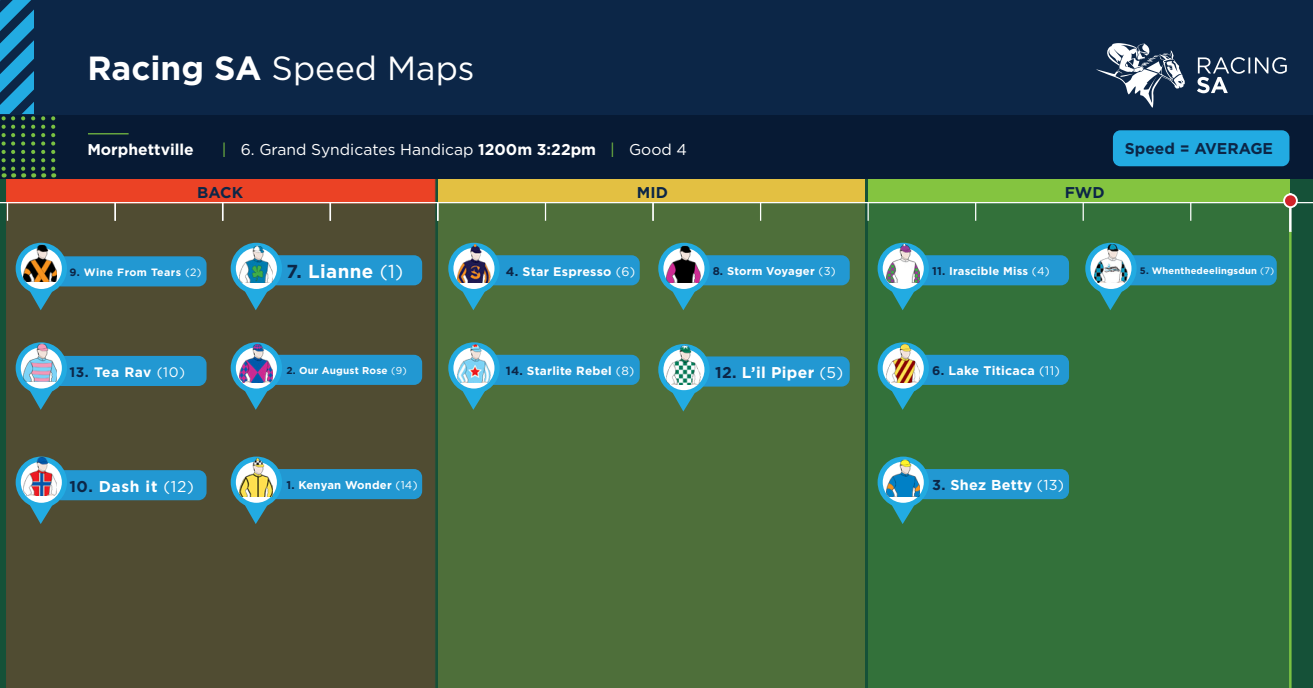
<style>
.page{position:relative;width:1313px;height:688px;background:#fff}
.page>*{position:absolute;margin:0;border:0;box-sizing:border-box;transform-origin:0 0}
.t1{font:33.5px "Gotham HTF";color:#fff}
.t2{font:700 18.75px "Gotham HTF";letter-spacing:.02em;color:#fff}
.t3{font:15.62px "Gotham";color:#fff}
.t4{font:700 15.62px "Gotham HTF";color:#fff}
.t5{font:700 15.62px "Gotham HTF";color:#0c2647}
.t6{font:700 15.62px "Gotham HTF";letter-spacing:.02em;color:#fff}
.t7{font:700 14.38px "Gotham HTF";letter-spacing:.02em;color:#fff}
.t8{font:700 13.75px "Gotham HTF";letter-spacing:.04em;color:#fff}
.t9{font:700 12.5px "Gotham HTF";letter-spacing:.02em;color:#fff}
.t10{font:700 11.88px "Gotham HTF";letter-spacing:.02em;color:#fff}
.t11{font:700 11.25px "Gotham HTF";letter-spacing:.02em;color:#fff}
.t12{font:700 10.62px "Gotham HTF";letter-spacing:.04em;color:#fff}
.t13{font:700 10px "Gotham HTF";letter-spacing:.02em;color:#fff}
.t14{font:700 9.38px "Gotham HTF";letter-spacing:.02em;color:#fff}
.s1{font-weight:700}
.s2{font-family:"Gotham HTF";color:#79c142}
.s3{font-family:"Gotham HTF"}
.s4{font-family:"Gotham HTF";font-weight:700}
.s5{color:#0c2647}
.s6{font-family:"Gotham";font-weight:400}
</style>
<div class="page">
<div style="left:0;top:149px;width:1312px;height:539px;background:#155138"></div>
<div style="left:6px;top:203px;width:429px;height:485px;background:#504c32"></div>
<div style="left:6px;top:178px;width:429px;height:25px;background:#eb4225;border:1px solid #eb3e26"></div>
<div style="left:438px;top:178px;width:426px;height:25px;background:#e3c042"></div>
<div style="left:868px;top:178px;width:422px;height:25px;background:#84c440"></div>
<div style="left:438px;top:203px;width:426px;height:485px;background:#4e6f3a"></div>
<div style="left:868px;top:200px;width:422px;height:488px;background:#33713a"></div>
<div style="left:0;top:0;width:1312px;height:178px;background:#0c2647"></div>
<hr style="left:0;top:202px;width:1312px;height:1px;background:#fff">
<div style="left:0;top:115px;width:1312px;height:63px;background:#071a34"></div>
<svg style="left:545px;top:203px;width:1px;height:18px"></svg>
<hr style="left:88px;top:133px;width:41px;height:1px;background:#79c142">
<svg style="left:1197px;top:57px;width:89px;height:36px"></svg>
<svg style="left:1096px;top:43px;width:88px;height:65px"></svg>
<svg style="left:652px;top:203px;width:1px;height:18px"></svg>
<svg style="left:760px;top:203px;width:1px;height:18px"></svg>
<svg style="left:867px;top:203px;width:1px;height:18px"></svg>
<svg style="left:975px;top:203px;width:1px;height:18px"></svg>
<svg style="left:1082px;top:203px;width:1px;height:18px"></svg>
<svg style="left:1190px;top:203px;width:1px;height:18px"></svg>
<svg style="left:41px;top:116px;width:4px;height:61px"></svg>
<svg style="left:51px;top:116px;width:4px;height:61px"></svg>
<svg style="left:0;top:0;width:35px;height:177px"></svg>
<hr style="left:1289px;top:231px;width:2px;height:457px;background:#79c142">
<hr style="left:1289px;top:193px;width:2px;height:39px;background:#fff">
<div style="left:1284px;top:194px;width:12px;height:13px;background:#d1232a;border-radius:50%"></div>
<div style="left:1283px;top:193px;width:14px;height:15px;border:2px solid #fff;border-radius:50%"></div>
<svg style="left:7px;top:203px;width:1px;height:18px"></svg>
<svg style="left:114px;top:203px;width:2px;height:18px"></svg>
<svg style="left:222px;top:203px;width:1px;height:18px"></svg>
<svg style="left:329px;top:203px;width:2px;height:18px"></svg>
<svg style="left:437px;top:203px;width:1px;height:18px"></svg>
<svg style="left:16px;top:342px;width:190px;height:68px;background:#40717b"></svg>
<img style="left:23px;top:343px;width:34px;height:38px">
<svg style="left:16px;top:243px;width:190px;height:67px;background:#40727c"></svg>
<img style="left:23px;top:243px;width:34px;height:38px">
<svg style="left:16px;top:456px;width:190px;height:68px;background:#40717b"></svg>
<img style="left:23px;top:457px;width:34px;height:38px">
<svg style="left:658px;top:344px;width:191px;height:67px"></svg>
<img style="left:667px;top:346px;width:33px;height:38px">
<svg style="left:658px;top:243px;width:191px;height:67px"></svg>
<img style="left:667px;top:245px;width:33px;height:38px">
<svg style="left:231px;top:243px;width:191px;height:67px;background:#3f717c"></svg>
<img style="left:239px;top:245px;width:34px;height:38px">
<svg style="left:231px;top:342px;width:191px;height:68px;background:#3f707b"></svg>
<img style="left:239px;top:344px;width:34px;height:38px">
<svg style="left:231px;top:456px;width:191px;height:68px;background:#40717a"></svg>
<img style="left:239px;top:458px;width:34px;height:38px">
<svg style="left:448px;top:342px;width:192px;height:68px"></svg>
<img style="left:457px;top:344px;width:33px;height:38px">
<svg style="left:448px;top:243px;width:192px;height:67px"></svg>
<img style="left:457px;top:245px;width:33px;height:38px">
<svg style="left:877px;top:243px;width:192px;height:67px"></svg>
<img style="left:886px;top:245px;width:33px;height:38px">
<svg style="left:877px;top:342px;width:192px;height:68px"></svg>
<img style="left:886px;top:344px;width:33px;height:38px">
<svg style="left:877px;top:456px;width:192px;height:68px"></svg>
<img style="left:886px;top:458px;width:33px;height:38px">
<svg style="left:1085px;top:243px;width:191px;height:67px"></svg>
<img style="left:1094px;top:245px;width:33px;height:38px">
<div style="left:1112px;top:130px;width:177px;height:36px;background:#22abe2;border-radius:8px"></div>
<p class="t1" style="left:87px;top:49px;width:389px"><span class="s1">Racing SA</span> Speed Maps</p>
<p class="t4" style="left:87px;top:140px;width:108px">Morphettville</p>
<p class="t3" style="left:222px;top:141px;width:466px"><span class="s2">|</span> <span class="s3">6.</span> Grand Syndicates Handicap <span class="s4">1200m 3:22pm</span> <span class="s2">|</span> Good 4</p>
<p class="t5" style="left:197px;top:184px;width:47px">BACK</p>
<p class="t5" style="left:637px;top:184px;width:33px">MID</p>
<p class="t5" style="left:1064px;top:184px;width:41px">FWD</p>
<p class="t5" style="left:1124px;top:139px;width:150px">Speed = AVERAGE</p>
<p class="t12" style="left:69px;top:266px;width:134px"><span class="s5">9.</span> Wine From Tears <span class="s6">(2)</span></p>
<p class="t2" style="left:286px;top:261px;width:119px"><span class="s5">7.</span> Lianne <span class="s6">(1)</span></p>
<p class="t11" style="left:712px;top:264px;width:124px"><span class="s5">8.</span> Storm Voyager <span class="s6">(3)</span></p>
<p class="t9" style="left:506px;top:264px;width:131px"><span class="s5">4.</span> Star Espresso <span class="s6">(6)</span></p>
<p class="t11" style="left:932px;top:264px;width:119px"><span class="s5">11.</span> Irascible Miss <span class="s6">(4)</span></p>
<p class="t14" style="left:1139px;top:265px;width:136px"><span class="s5">5.</span> Whenthedeelingsdun <span class="s6">(7)</span></p>
<p class="t8" style="left:69px;top:364px;width:117px"><span class="s5">13.</span> Tea Rav <span class="s6">(10)</span></p>
<p class="t13" style="left:286px;top:364px;width:122px"><span class="s5">2.</span> Our August Rose <span class="s6">(9)</span></p>
<p class="t10" style="left:506px;top:364px;width:130px"><span class="s5">14.</span> Starlite Rebel <span class="s6">(8)</span></p>
<p class="t6" style="left:715px;top:363px;width:130px"><span class="s5">12.</span> L’il Piper <span class="s6">(5)</span></p>
<p class="t9" style="left:932px;top:363px;width:129px"><span class="s5">6.</span> Lake Titicaca <span class="s6">(11)</span></p>
<p class="t4" style="left:69px;top:477px;width:126px"><span class="s5">10.</span> Dash it <span class="s6">(12)</span></p>
<p class="t11" style="left:286px;top:478px;width:133px"><span class="s5">1.</span> Kenyan Wonder <span class="s6">(14)</span></p>
<p class="t7" style="left:932px;top:476px;width:133px"><span class="s5">3.</span> Shez Betty <span class="s6">(13)</span></p>
</div>
